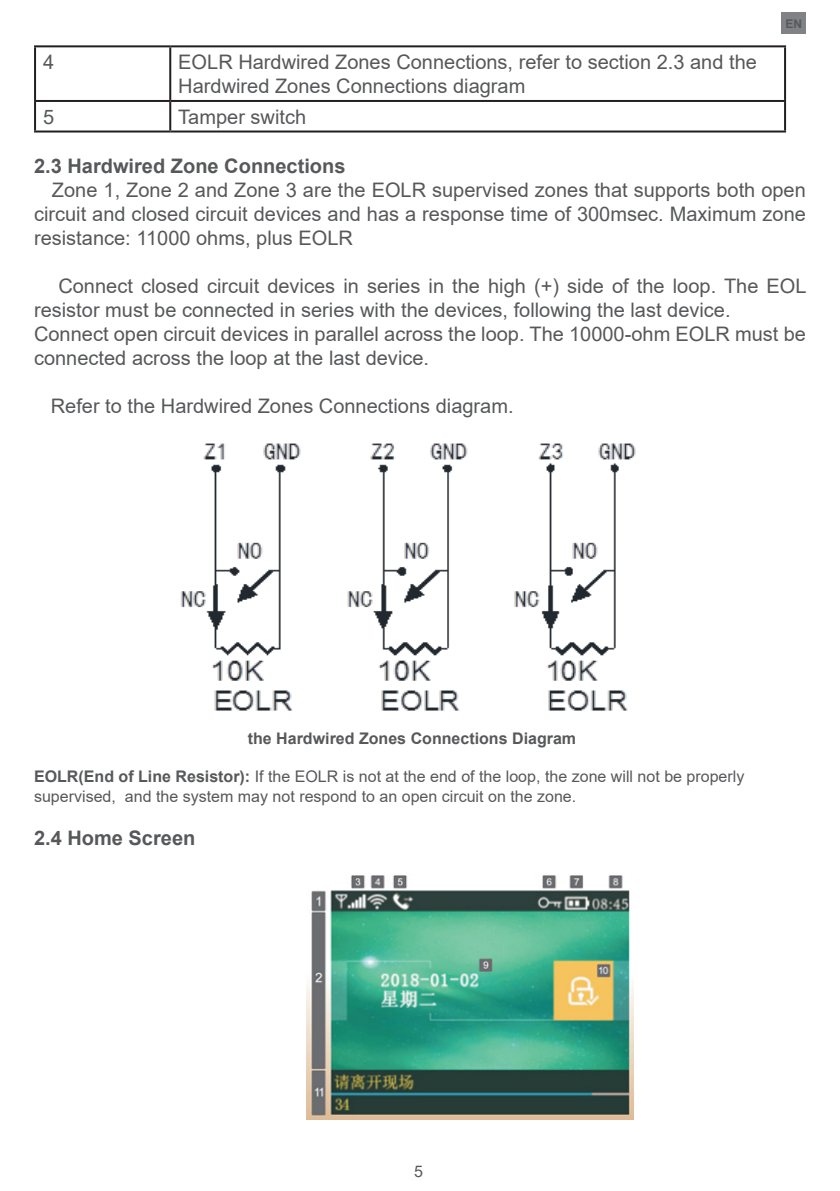
<style>
.page{position:relative;width:840px;height:1191px;background:#fff}
.page>*{position:absolute;margin:0;border:0;box-sizing:border-box;transform-origin:0 0}
.Bold{font:20px/24px "Arial";color:#57585a}
.t1{font:700 20px "Arial";color:#57585a}
.Bold-2{font:16px/19.2px "Arial";color:#57585a}
.Bold-3{font:700 16px "Arial";color:#57585a}
.t2{font:700 12px "Arial";color:#57585a}
.s1{font-weight:700}
</style>
<div class="page">
<div style="left:781px;top:12px;width:24px;height:22px;background:#808285"></div>
<hr style="left:34px;top:45px;width:136px;height:2px;background:#231f20">
<hr style="left:34px;top:47px;width:2px;height:53px;background:#231f20">
<hr style="left:170px;top:45px;width:615px;height:2px;background:#231f20">
<hr style="left:169px;top:47px;width:2px;height:53px;background:#231f20">
<hr style="left:783px;top:47px;width:2px;height:53px;background:#231f20">
<hr style="left:34px;top:100px;width:136px;height:2px;background:#231f20">
<hr style="left:34px;top:102px;width:2px;height:28px;background:#231f20">
<hr style="left:170px;top:100px;width:615px;height:2px;background:#231f20">
<hr style="left:169px;top:102px;width:2px;height:28px;background:#231f20">
<hr style="left:783px;top:102px;width:2px;height:28px;background:#231f20">
<hr style="left:34px;top:130px;width:136px;height:2px;background:#231f20">
<hr style="left:170px;top:130px;width:615px;height:2px;background:#231f20">
<img style="left:306px;top:875px;width:327px;height:244px">
<img style="left:181px;top:443px;width:455px;height:268px">
<p class="t2" style="left:785px;top:15px;width:18px">EN</p>
<p class="Bold" style="left:43px;top:50px;width:13px">4</p>
<p class="Bold" style="left:178px;top:50px;width:580px">EOLR Hardwired Zones Connections, refer to section 2.3 and the<br>Hardwired Zones Connections diagram</p>
<p class="Bold" style="left:43px;top:104px;width:13px">5</p>
<p class="Bold" style="left:178px;top:104px;width:129px">Tamper switch</p>
<p class="t1" style="left:34px;top:151px;width:313px">2.3 Hardwired Zone Connections</p>
<p class="Bold" style="left:34px;top:177px;width:773px;text-align:justify;text-indent:18px">Zone 1, Zone 2 and Zone 3 are the EOLR supervised zones that supports both open circuit and closed circuit devices and has a response time of 300msec. Maximum zone resistance: 11000 ohms, plus EOLR</p>
<p class="Bold" style="left:34px;top:273px;width:773px;text-indent:24px">Connect closed circuit devices in series in the high (+) side of the loop. The EOL resistor must be connected in series with the devices, following the last device.</p>
<p class="Bold" style="left:34px;top:321px;width:773px">Connect open circuit devices in parallel across the loop. The 10000-ohm EOLR must be connected across the loop at the last device.</p>
<p class="Bold" style="left:51px;top:393px;width:464px">Refer to the Hardwired Zones Connections diagram.</p>
<p class="Bold-3" style="left:248px;top:727px;width:330px">the Hardwired Zones Connections Diagram</p>
<p class="Bold-2" style="left:34px;top:767px;width:711px"><span class="s1">EOLR(End of Line Resistor):</span> If the EOLR is not at the end of the loop, the zone will not be properly supervised, and the system may not respond to an open circuit on the zone.</p>
<p class="t1" style="left:34px;top:823px;width:163px">2.4 Home Screen</p>
<p class="Bold-2" style="left:414px;top:1161px;width:10px">5</p>
</div>
